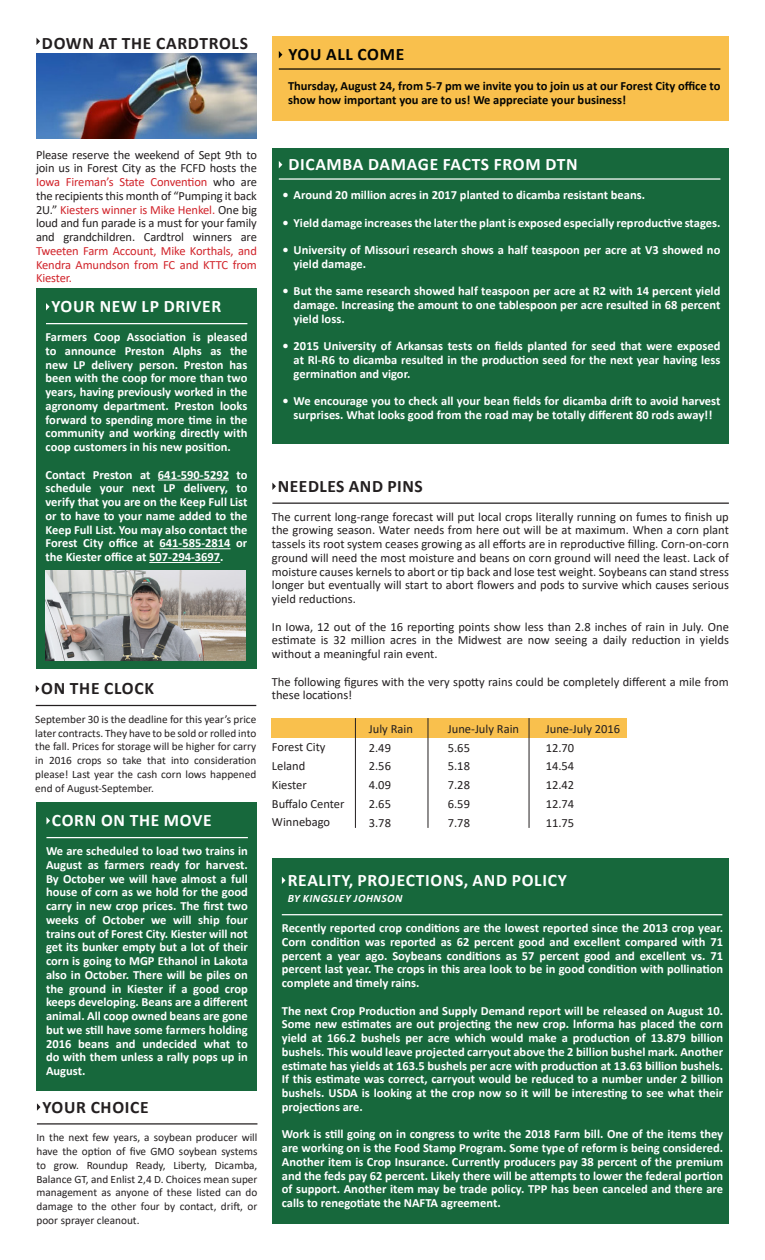
<style>
.page{position:relative;width:765px;height:1260px;background:#fff}
.page>*{position:absolute;margin:0;border:0;box-sizing:border-box;transform-origin:0 0}
.t1{font:700 17.5px "Calibri";letter-spacing:.04em;color:#fff}
.t2{font:700 17.5px "Calibri";letter-spacing:.04em;color:#231f20}
.t3{font:700 17.5px "Calibri";letter-spacing:.04em;color:#040503}
.t4{font:700 12.5px/13.8px "Calibri";color:#fff;text-align:justify}
.t5{font:12.5px/13.8px "Calibri";color:#231f20;text-align:justify}
.t6{font:700 12.5px/13.8px "Calibri";color:#040503}
.t7{font:11.25px/13.8px "Calibri";color:#231f20;text-align:justify}
.t8{font:italic 700 11.25px "Calibri";letter-spacing:.04em;color:#fff}
.s1{color:#d1232a}
</style>
<div class="page">
<img style="left:36px;top:54px;width:221px;height:85px">
<svg style="left:36px;top:38px;width:4px;height:7px"></svg>
<div style="left:272px;top:859px;width:457px;height:365px;background:#17683c"></div>
<hr style="left:282px;top:914px;width:440px;height:1px;background:#fff">
<svg style="left:282px;top:877px;width:3px;height:7px"></svg>
<div style="left:36px;top:803px;width:221px;height:288px;background:#17683c"></div>
<hr style="left:46px;top:837px;width:202px;height:1px;background:#fff">
<svg style="left:46px;top:817px;width:4px;height:7px"></svg>
<hr style="left:272px;top:503px;width:457px;height:1px;background:#231f20">
<svg style="left:272px;top:483px;width:4px;height:7px"></svg>
<div style="left:271px;top:718px;width:356px;height:20px;background:#f9c04d"></div>
<hr style="left:355px;top:718px;width:1px;height:110px;background:#231f20">
<hr style="left:428px;top:718px;width:1px;height:110px;background:#231f20">
<hr style="left:529px;top:718px;width:1px;height:110px;background:#231f20">
<div style="left:36px;top:289px;width:221px;height:380px;background:#17683c"></div>
<hr style="left:46px;top:323px;width:201px;height:1px;background:#fff">
<hr style="left:158px;top:480px;width:71px;height:1px;background:#fff">
<hr style="left:160px;top:548px;width:71px;height:1px;background:#fff">
<hr style="left:149px;top:562px;width:71px;height:1px;background:#fff">
<svg style="left:46px;top:303px;width:4px;height:7px"></svg>
<img style="left:46px;top:570px;width:200px;height:90px">
<div style="left:273px;top:149px;width:456px;height:295px;background:#17683c"></div>
<hr style="left:279px;top:178px;width:441px;height:2px;background:#fff">
<svg style="left:279px;top:161px;width:3px;height:7px"></svg>
<hr style="left:36px;top:705px;width:220px;height:1px;background:#231f20">
<svg style="left:36px;top:685px;width:3px;height:7px"></svg>
<hr style="left:37px;top:1123px;width:220px;height:2px;background:#231f20">
<svg style="left:37px;top:1103px;width:4px;height:8px"></svg>
<div style="left:273px;top:36px;width:456px;height:85px;background:#f9c04d"></div>
<hr style="left:279px;top:68px;width:441px;height:2px;background:#040503">
<svg style="left:279px;top:51px;width:3px;height:7px"></svg>
<p class="t2" style="left:42px;top:30px;width:208px">DOWN AT THE CARDTROLS</p>
<p class="t3" style="left:288px;top:42px;width:117px">YOU ALL COME</p>
<p class="t6" style="left:288px;top:80px;width:434px">Thursday, August 24, from 5-7 pm we invite you to join us at our Forest City office to show how important you are to us! We appreciate your business!</p>
<p class="t5" style="left:36px;top:148px;width:223px">Please reserve the weekend of Sept 9th to join us in Forest City as the FCFD hosts the <span class="s1">Iowa Fireman’s State Convention</span> who are the recipients this month of “Pumping it back 2U.” <span class="s1">Kiesters winner is Mike Henkel.</span> One big loud and fun parade is a must for your family and grandchildren. Cardtrol winners are <span class="s1">Tweeten Farm Account, Mike Korthals, and Kendra Amundson from FC and KTTC from Kiester.</span></p>
<p class="t1" style="left:51px;top:294px;width:171px">YOUR NEW LP DRIVER</p>
<p class="t4" style="left:46px;top:331px;width:203px">Farmers Coop Association is pleased to announce Preston Alphs as the new LP delivery person. Preston has been with the coop for more than two years, having previously worked in the agronomy department. Preston looks forward to spending more time in the community and working directly with coop customers in his new position.</p>
<p class="t4" style="left:46px;top:468px;width:203px">Contact Preston at 641-590-5292 to schedule your next LP delivery, to verify that you are on the Keep Full List or to have to your name added to the Keep Full List. You may also contact the Forest City office at 641-585-2814 or the Kiester office at 507-294-3697.</p>
<p class="t2" style="left:41px;top:676px;width:114px">ON THE CLOCK</p>
<p class="t7" style="left:35px;top:713px;width:223px">September 30 is the deadline for this year’s price later contracts. They have to be sold or rolled into the fall. Prices for storage will be higher for carry in 2016 crops so take that into consideration please! Last year the cash corn lows happened end of August-September.</p>
<p class="t1" style="left:52px;top:808px;width:161px">CORN ON THE MOVE</p>
<p class="t4" style="left:46px;top:845px;width:203px">We are scheduled to load two trains in August as farmers ready for harvest.<br>By October we will have almost a full house of corn as we hold for the good carry in new crop prices. The first two weeks of October we will ship four trains out of Forest City. Kiester will not get its bunker empty but a lot of their corn is going to MGP Ethanol in Lakota also in October. There will be piles on the ground in Kiester if a good crop keeps developing. Beans are a different animal. All coop owned beans are gone but we still have some farmers holding 2016 beans and undecided what to do with them unless a rally pops up in August.</p>
<p class="t2" style="left:42px;top:1094px;width:108px">YOUR CHOICE</p>
<p class="t7" style="left:36px;top:1131px;width:222px">In the next few years, a soybean producer will have the option of five GMO soybean systems to grow. Roundup Ready, Liberty, Dicamba, Balance GT, and Enlist 2,4 D. Choices mean super management as anyone of these listed can do damage to the other four by contact, drift, or poor sprayer cleanout.</p>
<p class="t1" style="left:288px;top:152px;width:291px">DICAMBA DAMAGE FACTS FROM DTN</p>
<p class="t4" style="left:282px;top:189px;width:364px">• Around 20 million acres in 2017 planted to dicamba resistant beans.</p>
<p class="t4" style="left:282px;top:216px;width:440px">• Yield damage increases the later the plant is exposed especially reproductive stages.</p>
<p class="t4" style="left:294px;top:244px;width:428px;text-indent:-11px">• University of Missouri research shows a half teaspoon per acre at V3 showed no yield damage.</p>
<p class="t4" style="left:294px;top:285px;width:428px;text-indent:-11px">• But the same research showed half teaspoon per acre at R2 with 14 percent yield damage. Increasing the amount to one tablespoon per acre resulted in 68 percent yield loss.</p>
<p class="t4" style="left:294px;top:340px;width:428px;text-indent:-11px">• 2015 University of Arkansas tests on fields planted for seed that were exposed at Rl-R6 to dicamba resulted in the production seed for the next year having less germination and vigor.</p>
<p class="t4" style="left:282px;top:395px;width:440px;text-align:center">• We encourage you to check all your bean fields for dicamba drift to avoid harvest surprises. What looks good from the road may be totally different 80 rods away!!</p>
<p class="t2" style="left:278px;top:474px;width:146px">NEEDLES AND PINS</p>
<p class="t5" style="left:272px;top:510px;width:459px">The current long-range forecast will put local crops literally running on fumes to finish up the growing season. Water needs from here out will be at maximum. When a corn plant tassels its root system ceases growing as all efforts are in reproductive filling. Corn-on-corn ground will need the most moisture and beans on corn ground will need the least. Lack of moisture causes kernels to abort or tip back and lose test weight. Soybeans can stand stress longer but eventually will start to abort flowers and pods to survive which causes serious yield reductions.</p>
<p class="t5" style="left:272px;top:620px;width:458px">In Iowa, 12 out of the 16 reporting points show less than 2.8 inches of rain in July. One estimate is 32 million acres in the Midwest are now seeing a daily reduction in yields without a meaningful rain event.</p>
<p class="t5" style="left:272px;top:675px;width:458px">The following figures with the very spotty rains could be completely different a mile from these locations!</p>
<p class="t5" style="left:272px;top:741px;width:55px">Forest City</p>
<p class="t5" style="left:272px;top:760px;width:35px">Leland</p>
<p class="t5" style="left:272px;top:778px;width:36px">Kiester</p>
<p class="t5" style="left:272px;top:797px;width:74px">Buffalo Center</p>
<p class="t5" style="left:272px;top:816px;width:60px">Winnebago</p>
<p class="t5" style="left:369px;top:722px;width:46px">July Rain</p>
<p class="t5" style="left:369px;top:741px;width:24px">2.49</p>
<p class="t5" style="left:369px;top:760px;width:24px">2.56</p>
<p class="t5" style="left:369px;top:779px;width:24px">4.09</p>
<p class="t5" style="left:369px;top:797px;width:24px">2.65</p>
<p class="t5" style="left:369px;top:816px;width:24px">3.78</p>
<p class="t5" style="left:448px;top:722px;width:73px">June-July Rain</p>
<p class="t5" style="left:448px;top:741px;width:24px">5.65</p>
<p class="t5" style="left:448px;top:760px;width:24px">5.18</p>
<p class="t5" style="left:448px;top:779px;width:24px">7.28</p>
<p class="t5" style="left:448px;top:797px;width:24px">6.59</p>
<p class="t5" style="left:448px;top:816px;width:24px">7.78</p>
<p class="t5" style="left:546px;top:722px;width:76px">June-July 2016</p>
<p class="t5" style="left:546px;top:741px;width:30px">12.70</p>
<p class="t5" style="left:546px;top:760px;width:30px">14.54</p>
<p class="t5" style="left:546px;top:779px;width:30px">12.42</p>
<p class="t5" style="left:546px;top:797px;width:30px">12.74</p>
<p class="t5" style="left:546px;top:816px;width:30px">11.75</p>
<p class="t1" style="left:288px;top:868px;width:281px">REALITY, PROJECTIONS, AND POLICY</p>
<p class="t8" style="left:288px;top:890px;width:116px">BY KINGSLEY JOHNSON</p>
<p class="t4" style="left:282px;top:922px;width:443px">Recently reported crop conditions are the lowest reported since the 2013 crop year.<br>Corn condition was reported as 62 percent good and excellent compared with 71 percent a year ago. Soybeans conditions as 57 percent good and excellent vs. 71 percent last year. The crops in this area look to be in good condition with pollination complete and timely rains.</p>
<p class="t4" style="left:282px;top:1004px;width:443px">The next Crop Production and Supply Demand report will be released on August 10.<br>Some new estimates are out projecting the new crop. lnforma has placed the corn yield at 166.2 bushels per acre which would make a production of 13.879 billion bushels. This would leave projected carryout above the 2 billion bushel mark. Another estimate has yields at 163.5 bushels per acre with production at 13.63 billion bushels.<br>If this estimate was correct, carryout would be reduced to a number under 2 billion bushels. USDA is looking at the crop now so it will be interesting to see what their projections are.</p>
<p class="t4" style="left:282px;top:1128px;width:443px">Work is still going on in congress to write the 2018 Farm bill. One of the items they are working on is the Food Stamp Program. Some type of reform is being considered.<br>Another item is Crop Insurance. Currently producers pay 38 percent of the premium and the feds pay 62 percent. Likely there will be attempts to lower the federal portion of support. Another item may be trade policy. TPP has been canceled and there are calls to renegotiate the NAFTA agreement.</p>
</div>
